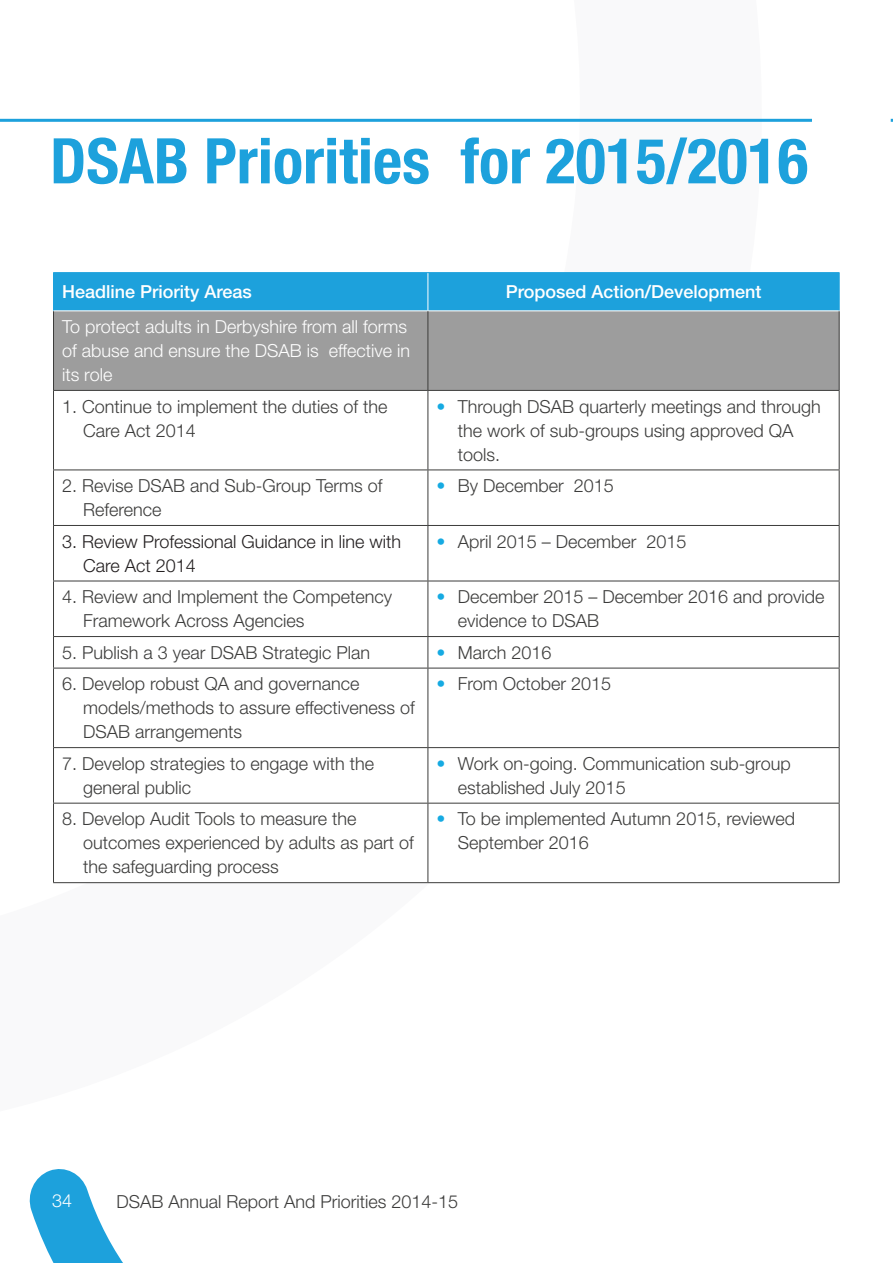
<style>
.page{position:relative;width:893px;height:1263px;background:#fff}
.page>*{position:absolute;margin:0;border:0;box-sizing:border-box;transform-origin:0 0}
.t1{font:700 condensed 63px "Helvetica Neue LT Std";color:#1da1dc}
.t2{font:300 18px/24px "Helvetica Neue LT Std";color:#3c3c3b}
.t3{font:300 18px/24px "Helvetica Neue LT Std";color:#fff}
.t4{font:300 18px/24px "Helvetica Neue LT Std";color:#231f20}
.t5{font:500 18px "Helvetica Neue LT Std";color:#fff}
.s1{color:#16aae2}
</style>
<div class="page">
<svg style="left:29px;top:1169px;width:94px;height:94px"></svg>
<hr style="left:0;top:119px;width:812px;height:3px;background:#1da1dc">
<div style="left:54px;top:273px;width:785px;height:38px;background:#1da1dc"></div>
<div style="left:54px;top:312px;width:785px;height:78px;background:#9d9d9d"></div>
<svg style="left:54px;top:391px;width:785px;height:491px"></svg>
<hr style="left:53px;top:311px;width:1px;height:79px;background:#3c3c3b">
<hr style="left:427px;top:311px;width:1px;height:79px;background:#3c3c3b">
<hr style="left:839px;top:311px;width:1px;height:79px;background:#3c3c3b">
<hr style="left:53px;top:390px;width:375px;height:1px;background:#3c3c3b">
<hr style="left:53px;top:391px;width:1px;height:79px;background:#3c3c3b">
<hr style="left:428px;top:390px;width:411px;height:1px;background:#3c3c3b">
<hr style="left:427px;top:391px;width:1px;height:79px;background:#3c3c3b">
<hr style="left:839px;top:391px;width:1px;height:79px;background:#3c3c3b">
<hr style="left:53px;top:470px;width:375px;height:1px;background:#3c3c3b">
<hr style="left:53px;top:470px;width:1px;height:55px;background:#3c3c3b">
<hr style="left:428px;top:470px;width:411px;height:1px;background:#3c3c3b">
<hr style="left:427px;top:470px;width:1px;height:55px;background:#3c3c3b">
<hr style="left:839px;top:470px;width:1px;height:55px;background:#3c3c3b">
<hr style="left:53px;top:525px;width:375px;height:1px;background:#3c3c3b">
<hr style="left:53px;top:526px;width:1px;height:55px;background:#3c3c3b">
<hr style="left:428px;top:525px;width:411px;height:1px;background:#3c3c3b">
<hr style="left:427px;top:526px;width:1px;height:55px;background:#3c3c3b">
<hr style="left:839px;top:526px;width:1px;height:55px;background:#3c3c3b">
<hr style="left:53px;top:581px;width:375px;height:1px;background:#3c3c3b">
<hr style="left:53px;top:581px;width:1px;height:55px;background:#3c3c3b">
<hr style="left:428px;top:581px;width:411px;height:1px;background:#3c3c3b">
<hr style="left:427px;top:581px;width:1px;height:55px;background:#3c3c3b">
<hr style="left:839px;top:581px;width:1px;height:55px;background:#3c3c3b">
<hr style="left:53px;top:637px;width:1px;height:31px;background:#3c3c3b">
<hr style="left:428px;top:636px;width:411px;height:1px;background:#3c3c3b">
<hr style="left:427px;top:637px;width:1px;height:31px;background:#3c3c3b">
<hr style="left:839px;top:637px;width:1px;height:31px;background:#3c3c3b">
<hr style="left:53px;top:668px;width:375px;height:1px;background:#3c3c3b">
<hr style="left:53px;top:668px;width:1px;height:79px;background:#3c3c3b">
<hr style="left:428px;top:668px;width:411px;height:1px;background:#3c3c3b">
<hr style="left:427px;top:668px;width:1px;height:79px;background:#3c3c3b">
<hr style="left:839px;top:668px;width:1px;height:79px;background:#3c3c3b">
<hr style="left:53px;top:747px;width:375px;height:1px;background:#3c3c3b">
<hr style="left:53px;top:748px;width:1px;height:55px;background:#3c3c3b">
<hr style="left:428px;top:747px;width:411px;height:1px;background:#3c3c3b">
<hr style="left:427px;top:748px;width:1px;height:55px;background:#3c3c3b">
<hr style="left:839px;top:748px;width:1px;height:55px;background:#3c3c3b">
<hr style="left:53px;top:803px;width:375px;height:1px;background:#3c3c3b">
<hr style="left:53px;top:804px;width:1px;height:78px;background:#3c3c3b">
<hr style="left:428px;top:803px;width:411px;height:1px;background:#3c3c3b">
<hr style="left:427px;top:804px;width:1px;height:78px;background:#3c3c3b">
<hr style="left:839px;top:804px;width:1px;height:78px;background:#3c3c3b">
<hr style="left:53px;top:882px;width:375px;height:1px;background:#3c3c3b">
<hr style="left:428px;top:882px;width:411px;height:1px;background:#3c3c3b">
<hr style="left:53px;top:273px;width:1px;height:38px;background:#1da1dc">
<hr style="left:427px;top:273px;width:1px;height:38px;background:#fff">
<hr style="left:53px;top:272px;width:375px;height:1px;background:#1da1dc">
<hr style="left:428px;top:272px;width:411px;height:1px;background:#1da1dc">
<hr style="left:839px;top:273px;width:1px;height:38px;background:#1da1dc">
<hr style="left:53px;top:636px;width:375px;height:1px;background:#3c3c3b">
<h1 class="t1" style="left:50px;top:138px;width:759px">DSAB Priorities for 2015/2016</h1>
<p class="t5" style="left:62px;top:285px;width:191px">Headline Priority Areas</p>
<p class="t5" style="left:506px;top:285px;width:257px">Proposed Action/Development</p>
<p class="t3" style="left:62px;top:316px;width:349px">To protect adults in Derbyshire from all forms of abuse and ensure the DSAB is effective in its role</p>
<p class="t2" style="left:83px;top:396px;width:306px;text-indent:-21px">1. Continue to implement the duties of the<br>Care Act 2014</p>
<p class="t2" style="left:458px;top:396px;width:364px;text-indent:-21px"><span class="s1">•</span> Through DSAB quarterly meetings and through the work of sub-groups using approved QA tools.</p>
<p class="t2" style="left:83px;top:475px;width:301px;text-indent:-21px">2. Revise DSAB and Sub-Group Terms of<br>Reference</p>
<p class="t2" style="left:436px;top:475px;width:179px"><span class="s1">•</span> By December 2015</p>
<p class="t4" style="left:83px;top:531px;width:319px;text-indent:-21px">3. Review Professional Guidance in line with<br>Care Act 2014</p>
<p class="t2" style="left:436px;top:531px;width:251px"><span class="s1">•</span> April 2015 – December 2015</p>
<p class="t2" style="left:83px;top:586px;width:310px;text-indent:-21px">4. Review and Implement the Competency<br>Framework Across Agencies</p>
<p class="t2" style="left:458px;top:586px;width:368px;text-indent:-21px"><span class="s1">•</span> December 2015 – December 2016 and provide evidence to DSAB</p>
<p class="t2" style="left:62px;top:642px;width:309px">5. Publish a 3 year DSAB Strategic Plan</p>
<p class="t2" style="left:436px;top:642px;width:116px"><span class="s1">•</span> March 2016</p>
<p class="t2" style="left:83px;top:673px;width:333px;text-indent:-21px">6. Develop robust QA and governance models/methods to assure effectiveness of<br>DSAB arrangements</p>
<p class="t2" style="left:436px;top:673px;width:176px"><span class="s1">•</span> From October 2015</p>
<p class="t2" style="left:83px;top:753px;width:292px;text-indent:-21px">7. Develop strategies to engage with the general public</p>
<p class="t2" style="left:458px;top:753px;width:334px;text-indent:-21px"><span class="s1">•</span> Work on-going. Communication sub-group established July 2015</p>
<p class="t2" style="left:83px;top:808px;width:332px;text-indent:-21px">8. Develop Audit Tools to measure the outcomes experienced by adults as part of the safeguarding process</p>
<p class="t2" style="left:458px;top:808px;width:339px;text-indent:-21px"><span class="s1">•</span> To be implemented Autumn 2015, reviewed<br>September 2016</p>
<p class="t3" style="left:52px;top:1191px;width:22px">34</p>
<p class="t2" style="left:117px;top:1192px;width:343px">DSAB Annual Report And Priorities 2014-15</p>
</div>
